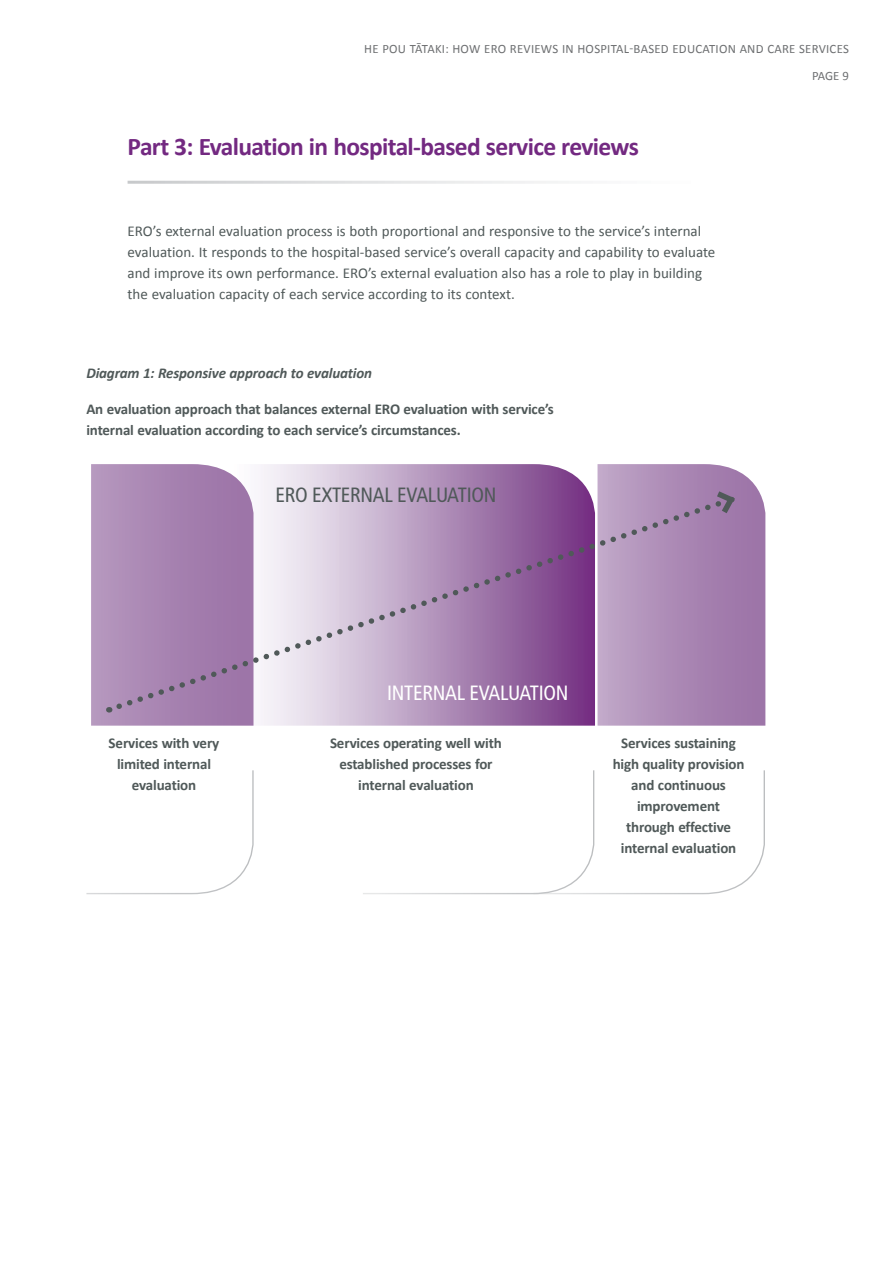
<style>
.page{position:relative;width:893px;height:1263px;background:#fff}
.page>*{position:absolute;margin:0;border:0;box-sizing:border-box;transform-origin:0 0}
.t1{font:700 25.5px "Calibri";letter-spacing:-.025em;color:#732981}
.t2{font:condensed 20.7px "Frutiger";letter-spacing:-.015em;color:#505959}
.t3{font:condensed 20.7px "Frutiger";letter-spacing:-.015em;color:#fff}
.t4{font:700 15px/21px "Calibri";letter-spacing:-.01em;color:#505959;text-align:center}
.t5{font:15px/21px "Calibri";color:#505959}
.t6{font:italic 700 15px "Calibri";letter-spacing:-.01em;color:#505959}
.t7{font:12.75px/27px "Calibri";letter-spacing:.02em;color:#6d6f71;text-align:right}
</style>
<div class="page">
<svg style="left:253px;top:464px;width:342px;height:262px;background:#bda2c5"></svg>
<svg style="left:363px;top:770px;width:402px;height:125px"></svg>
<svg style="left:86px;top:770px;width:168px;height:125px"></svg>
<svg style="left:253px;top:494px;width:342px;height:219px;background:#b79abf"></svg>
<svg style="left:91px;top:464px;width:162px;height:262px;background:#a885b2"></svg>
<svg style="left:597px;top:464px;width:168px;height:262px;background:#ac8bb6"></svg>
<p class="t7" style="left:364px;top:35px;width:486px">HE POU TĀTAKI: HOW ERO REVIEWS IN HOSPITAL-BASED EDUCATION AND CARE SERVICES<br>PAGE 9</p>
<h1 class="t1" style="left:128px;top:131px;width:513px">Part 3: Evaluation in hospital-based service reviews</h1>
<p class="t5" style="left:128px;top:220px;width:589px">ERO’s external evaluation process is both proportional and responsive to the service’s internal evaluation. It responds to the hospital-based service’s overall capacity and capability to evaluate and improve its own performance. ERO’s external evaluation also has a role to play in building the evaluation capacity of each service according to its context.</p>
<p class="t6" style="left:86px;top:364px;width:287px">Diagram 1: Responsive approach to evaluation</p>
<p class="t4" style="left:86px;top:398px;width:469px;text-align:left">An evaluation approach that balances external ERO evaluation with service’s internal evaluation according to each service’s circumstances.</p>
<h2 class="t2" style="left:275px;top:483px;width:222px">ERO EXTERNAL EVALUATION</h2>
<h2 class="t3" style="left:387px;top:680px;width:183px">INTERNAL EVALUATION</h2>
<p class="t4" style="left:109px;top:732px;width:112px">Services with very limited internal evaluation</p>
<p class="t4" style="left:330px;top:732px;width:173px">Services operating well with established processes for internal evaluation</p>
<p class="t4" style="left:613px;top:732px;width:133px">Services sustaining high quality provision and continuous improvement through effective internal evaluation</p>
</div>
